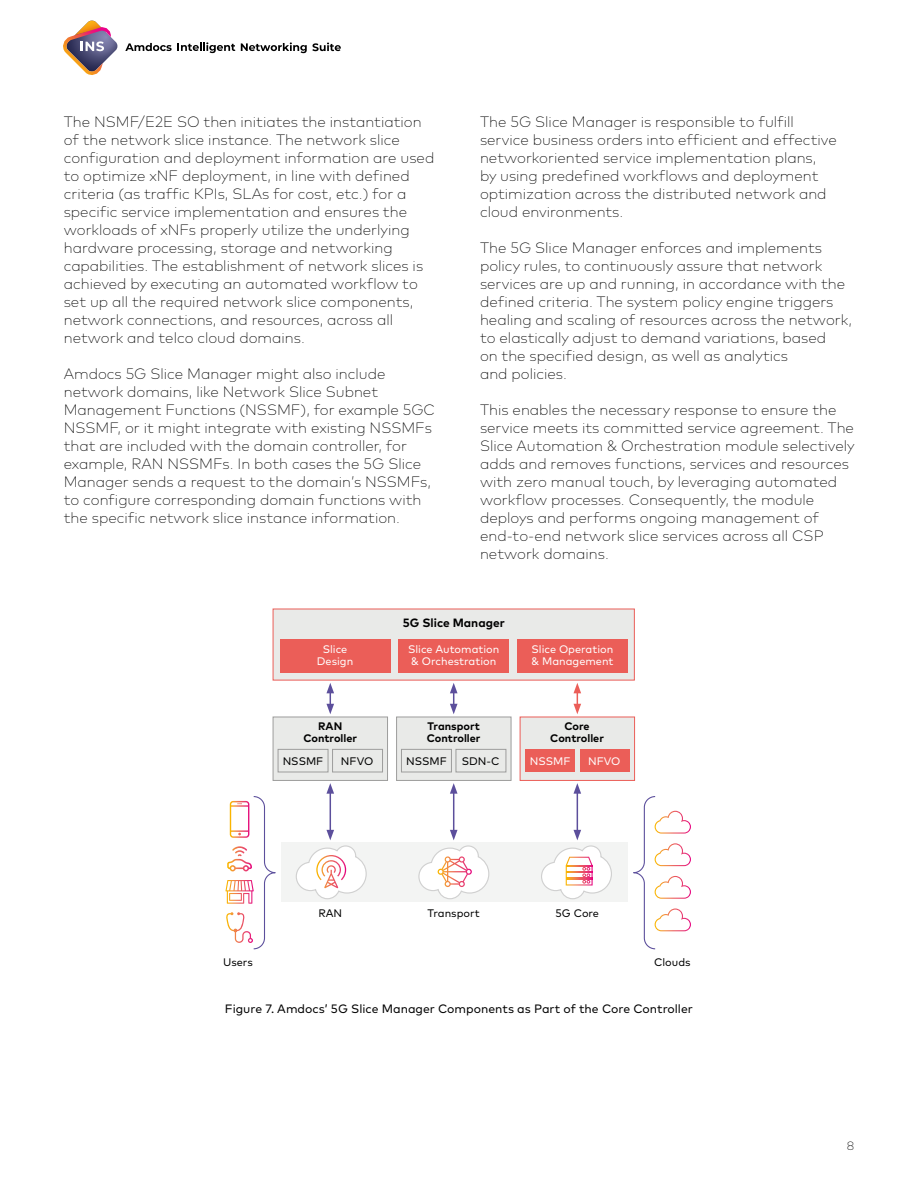
<style>
.page{position:relative;width:918px;height:1188px;background:#fff}
.page>*{position:absolute;margin:0;border:0;box-sizing:border-box;transform-origin:0 0}
.t1{font:200 15px/18px "Mark Pro";color:#000}
.t2{font:12.15px "Mark Pro";color:#000}
.t3{font:700 12px "Mark Pro";color:#000}
.t4{font:200 12px "Mark Pro";color:#000}
.t5{font:10.95px/12px "Mark Pro";color:#fff}
.t6{font:10.95px "Mark Pro";color:#000}
.t7{font:700 10.95px/12px "Mark Pro";color:#000;text-align:center}
</style>
<div class="page">
<div style="left:281px;top:843px;width:347px;height:59px;background:#f3f4f3"></div>
<div style="left:273px;top:609px;width:362px;height:71px;background:#e9eae8"></div>
<div style="left:273px;top:717px;width:115px;height:64px;background:#e9eae8;border:1px solid #9d9d9c"></div>
<div style="left:396px;top:717px;width:115px;height:64px;background:#e9eae8;border:1px solid #9d9d9c"></div>
<div style="left:520px;top:717px;width:115px;height:64px;background:#e9eae8;border:1px solid #eb5e58"></div>
<div style="left:525px;top:749px;width:50px;height:23px;background:#eb5e58"></div>
<div style="left:401px;top:749px;width:51px;height:23px;border:1px solid #9d9d9c"></div>
<div style="left:278px;top:749px;width:50px;height:23px;border:1px solid #9d9d9c"></div>
<div style="left:580px;top:749px;width:50px;height:23px;background:#eb5e58"></div>
<div style="left:456px;top:749px;width:50px;height:23px;border:1px solid #9d9d9c"></div>
<div style="left:332px;top:749px;width:51px;height:23px;border:1px solid #9d9d9c"></div>
<div style="left:398px;top:640px;width:111px;height:33px;background:#eb5e58"></div>
<div style="left:517px;top:640px;width:111px;height:33px;background:#eb5e58"></div>
<div style="left:280px;top:640px;width:111px;height:33px;background:#eb5e58"></div>
<svg style="left:450px;top:683px;width:8px;height:31px"></svg>
<hr style="left:453px;top:791px;width:1px;height:41px;background:#5c4f9c">
<svg style="left:450px;top:783px;width:8px;height:11px"></svg>
<svg style="left:326px;top:683px;width:8px;height:31px"></svg>
<hr style="left:330px;top:791px;width:1px;height:41px;background:#5c4f9c">
<svg style="left:326px;top:783px;width:8px;height:11px"></svg>
<svg style="left:574px;top:683px;width:7px;height:31px"></svg>
<hr style="left:577px;top:791px;width:1px;height:41px;background:#5c4f9c">
<svg style="left:574px;top:783px;width:7px;height:11px"></svg>
<svg style="left:296px;top:830px;width:71px;height:69px"></svg>
<svg style="left:418px;top:830px;width:71px;height:69px"></svg>
<svg style="left:541px;top:830px;width:71px;height:69px"></svg>
<svg style="left:225px;top:796px;width:50px;height:153px"></svg>
<svg style="left:634px;top:796px;width:57px;height:153px"></svg>
<svg style="left:63px;top:20px;width:55px;height:55px"></svg>
<svg style="left:125px;top:43px;width:47px;height:8px"></svg>
<svg style="left:178px;top:42px;width:57px;height:11px"></svg>
<svg style="left:241px;top:42px;width:100px;height:11px"></svg>
<p class="t1" style="left:64px;top:111px;width:372px">The NSMF/E2E SO then initiates the instantiation of the network slice instance. The network slice configuration and deployment information are used to optimize xNF deployment, in line with defined criteria (as traffic KPIs, SLAs for cost, etc.) for a specific service implementation and ensures the workloads of xNFs properly utilize the underlying hardware processing, storage and networking capabilities. The establishment of network slices is achieved by executing an automated workflow to set up all the required network slice components, network connections, and resources, across all network and telco cloud domains.</p>
<p class="t1" style="left:64px;top:363px;width:373px">Amdocs 5G Slice Manager might also include network domains, like Network Slice Subnet Management Functions (NSSMF), for example 5GC NSSMF, or it might integrate with existing NSSMFs that are included with the domain controller, for example, RAN NSSMFs. In both cases the 5G Slice Manager sends a request to the domain’s NSSMFs, to configure corresponding domain functions with the specific network slice instance information.</p>
<p class="t1" style="left:480px;top:111px;width:358px">The 5G Slice Manager is responsible to fulfill service business orders into efficient and effective networkoriented service implementation plans,<br>by using predefined workflows and deployment optimization across the distributed network and cloud environments.</p>
<p class="t1" style="left:480px;top:237px;width:374px">The 5G Slice Manager enforces and implements policy rules, to continuously assure that network services are up and running, in accordance with the defined criteria. The system policy engine triggers healing and scaling of resources across the network, to elastically adjust to demand variations, based<br>on the specified design, as well as analytics<br>and policies.</p>
<p class="t1" style="left:480px;top:399px;width:376px">This enables the necessary response to ensure the service meets its committed service agreement. The Slice Automation &amp; Orchestration module selectively adds and removes functions, services and resources with zero manual touch, by leveraging automated workflow processes. Consequently, the module deploys and performs ongoing management of end-to-end network slice services across all CSP network domains.</p>
<p class="t5" style="left:317px;top:642px;width:38px;text-align:center">Slice<br>Design</p>
<p class="t7" style="left:303px;top:720px;width:55px">RAN<br>Controller</p>
<p class="t3" style="left:403px;top:614px;width:103px">5G Slice Manager</p>
<p class="t5" style="left:408px;top:642px;width:93px">Slice Automation &amp; Orchestration</p>
<p class="t7" style="left:427px;top:720px;width:55px;text-align:left">Transport<br>Controller</p>
<p class="t5" style="left:531px;top:642px;width:84px">Slice Operation &amp; Management</p>
<p class="t7" style="left:550px;top:720px;width:55px">Core<br>Controller</p>
<p class="t6" style="left:283px;top:753px;width:42px">NSSMF</p>
<p class="t6" style="left:341px;top:753px;width:34px">NFVO</p>
<p class="t6" style="left:406px;top:753px;width:42px">NSSMF</p>
<p class="t6" style="left:462px;top:753px;width:39px">SDN-C</p>
<p class="t5" style="left:530px;top:754px;width:42px">NSSMF</p>
<p class="t5" style="left:588px;top:754px;width:34px">NFVO</p>
<p class="t6" style="left:318px;top:904px;width:25px">RAN</p>
<p class="t6" style="left:428px;top:904px;width:54px">Transport</p>
<p class="t6" style="left:556px;top:904px;width:45px">5G Core</p>
<p class="t6" style="left:223px;top:954px;width:31px">Users</p>
<p class="t6" style="left:654px;top:954px;width:38px">Clouds</p>
<p class="t2" style="left:225px;top:1000px;width:470px">Figure 7. Amdocs’ 5G Slice Manager Components as Part of the Core Controller</p>
<p class="t4" style="left:847px;top:1137px;width:9px">8</p>
</div>
